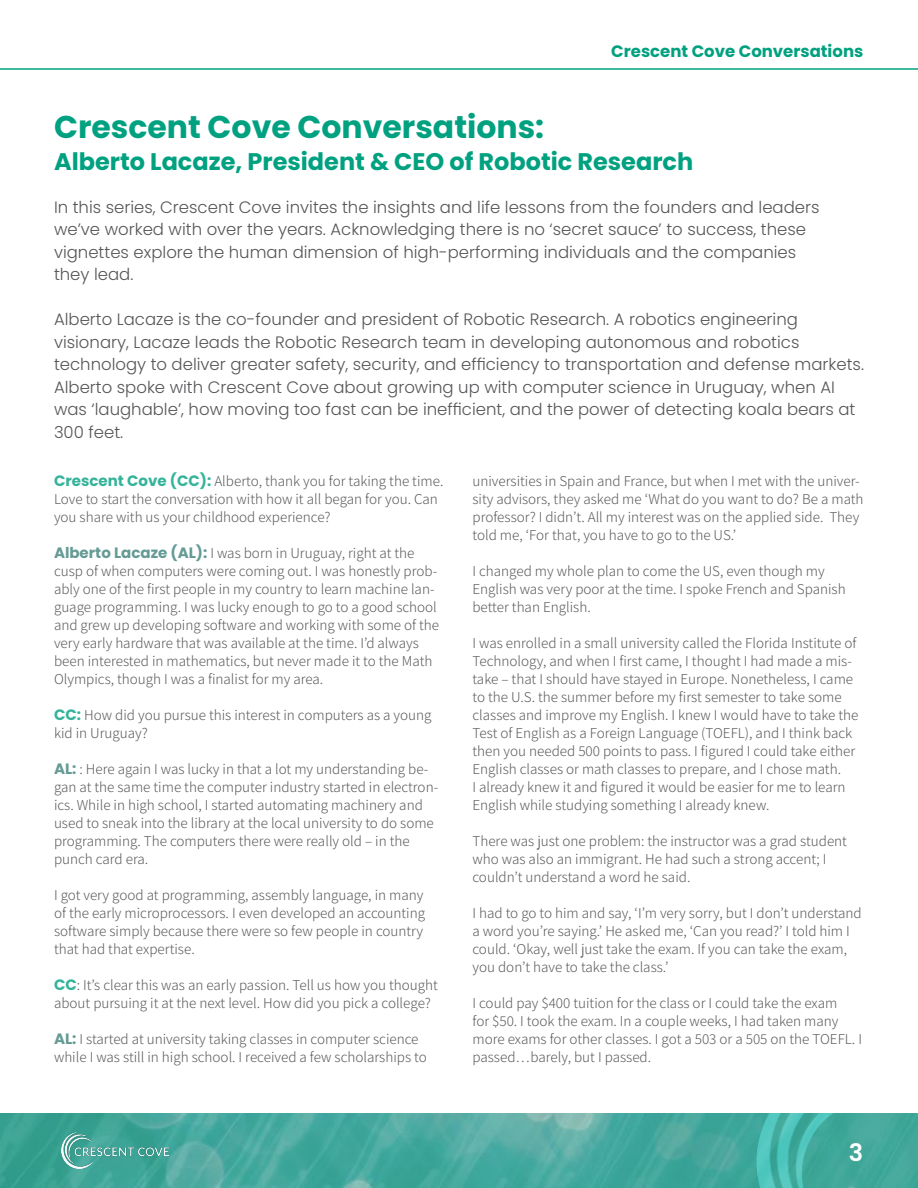
<style>
.page{position:relative;width:918px;height:1188px;background:#fff}
.page>*{position:absolute;margin:0;border:0;box-sizing:border-box;transform-origin:0 0}
.t1{font:700 31.5px "Poppins";color:#00a180}
.t2{font:700 24px "Poppins";color:#00a180}
.t3{font:600 24px "Poppins";color:#fff}
.t4{font:300 16.5px/22.5px "Poppins";color:#565659}
.t5{font:700 16.5px "Poppins";color:#00a180}
.t6{font:300 15px/18px "Assistant";color:#58595b}
.s1{font-family:"Poppins";font-weight:700;color:#33b49a}
.s2{font-family:"Poppins";font-weight:700;color:#659b95}
</style>
<div class="page">
<hr style="left:0;top:68px;width:918px;height:2px;background:#00a180">
<img style="left:0;top:1114px;width:756px;height:74px">
<img style="left:61px;top:1132px;width:108px;height:36px">
<img style="left:756px;top:1113px;width:162px;height:75px">
<p class="t5" style="left:611px;top:41px;width:254px">Crescent Cove Conversations</p>
<h1 class="t1" style="left:54px;top:109px;width:492px">Crescent Cove Conversations:</h1>
<h2 class="t2" style="left:54px;top:148px;width:641px">Alberto Lacaze, President &amp; CEO of Robotic Research</h2>
<p class="t4" style="left:54px;top:196px;width:767px">In this series, Crescent Cove invites the insights and life lessons from the founders and leaders we’ve worked with over the years. Acknowledging there is no ‘secret sauce’ to success, these vignettes explore the human dimension of high-performing individuals and the companies they lead.</p>
<p class="t4" style="left:54px;top:308px;width:812px">Alberto Lacaze is the co-founder and president of Robotic Research. A robotics engineering visionary, Lacaze leads the Robotic Research team in developing autonomous and robotics technology to deliver greater safety, security, and efficiency to transportation and defense markets.<br>Alberto spoke with Crescent Cove about growing up with computer science in Uruguay, when AI was ‘laughable’, how moving too fast can be inefficient, and the power of detecting koala bears at 300 feet.</p>
<p class="t6" style="left:54px;top:471px;width:391px"><span class="s1">Crescent Cove (CC):</span> Alberto, thank you for taking the time.<br>Love to start the conversation with how it all began for you. Can you share with us your childhood experience?</p>
<p class="t6" style="left:54px;top:543px;width:387px"><span class="s2">Alberto Lacaze (AL):</span> I was born in Uruguay, right at the cusp of when computers were coming out. I was honestly prob&shy;ably one of the first people in my country to learn machine lan&shy;guage programming. I was lucky enough to go to a good school and grew up developing software and working with some of the very early hardware that was available at the time. I’d always been interested in mathematics, but never made it to the Math Olympics, though I was a finalist for my area.</p>
<p class="t6" style="left:54px;top:705px;width:379px"><span class="s1">CC:</span> How did you pursue this interest in computers as a young kid in Uruguay?</p>
<p class="t6" style="left:54px;top:759px;width:386px"><span class="s2">AL:</span> : Here again I was lucky in that a lot my understanding be&shy;gan at the same time the computer industry started in electron&shy;ics. While in high school, I started automating machinery and used to sneak into the library at the local university to do some programming. The computers there were really old – in the punch card era.</p>
<p class="t6" style="left:54px;top:885px;width:373px">I got very good at programming, assembly language, in many of the early microprocessors. I even developed an accounting software simply because there were so few people in country that had that expertise.</p>
<p class="t6" style="left:54px;top:975px;width:385px"><span class="s1">CC</span>: It’s clear this was an early passion. Tell us how you thought about pursuing it at the next level. How did you pick a college?</p>
<p class="t6" style="left:54px;top:1029px;width:374px"><span class="s2">AL:</span> I started at university taking classes in computer science while I was still in high school. I received a few scholarships to</p>
<p class="t6" style="left:472px;top:471px;width:393px">universities in Spain and France, but when I met with the univer&shy;sity advisors, they asked me ‘What do you want to do? Be a math professor? I didn’t. All my interest was on the applied side. They told me, ‘For that, you have to go to the US.’</p>
<p class="t6" style="left:472px;top:561px;width:375px">I changed my whole plan to come the US, even though my<br>English was very poor at the time. I spoke French and Spanish better than English.</p>
<p class="t6" style="left:472px;top:633px;width:388px">I was enrolled in a small university called the Florida Institute of Technology, and when I first came, I thought I had made a mis&shy;take – that I should have stayed in Europe. Nonetheless, I came to the U.S. the summer before my first semester to take some classes and improve my English. I knew I would have to take the Test of English as a Foreign Language (TOEFL), and I think back then you needed 500 points to pass. I figured I could take either English classes or math classes to prepare, and I chose math.<br>I already knew it and figured it would be easier for me to learn English while studying something I already knew.</p>
<p class="t6" style="left:472px;top:831px;width:376px">There was just one problem: the instructor was a grad student who was also an immigrant. He had such a strong accent; I couldn’t understand a word he said.</p>
<p class="t6" style="left:472px;top:903px;width:391px">I had to go to him and say, ‘I’m very sorry, but I don’t understand a word you’re saying.’ He asked me, ‘Can you read?’ I told him I could. ‘Okay, well just take the exam. If you can take the exam, you don’t have to take the class.’</p>
<p class="t6" style="left:472px;top:993px;width:391px">I could pay $400 tuition for the class or I could take the exam<br>for $50. I took the exam. In a couple weeks, I had taken many more exams for other classes. I got a 503 or a 505 on the TOEFL. I passed…barely, but I passed.</p>
<h2 class="t3" style="left:849px;top:1138px;width:16px">3</h2>
</div>
